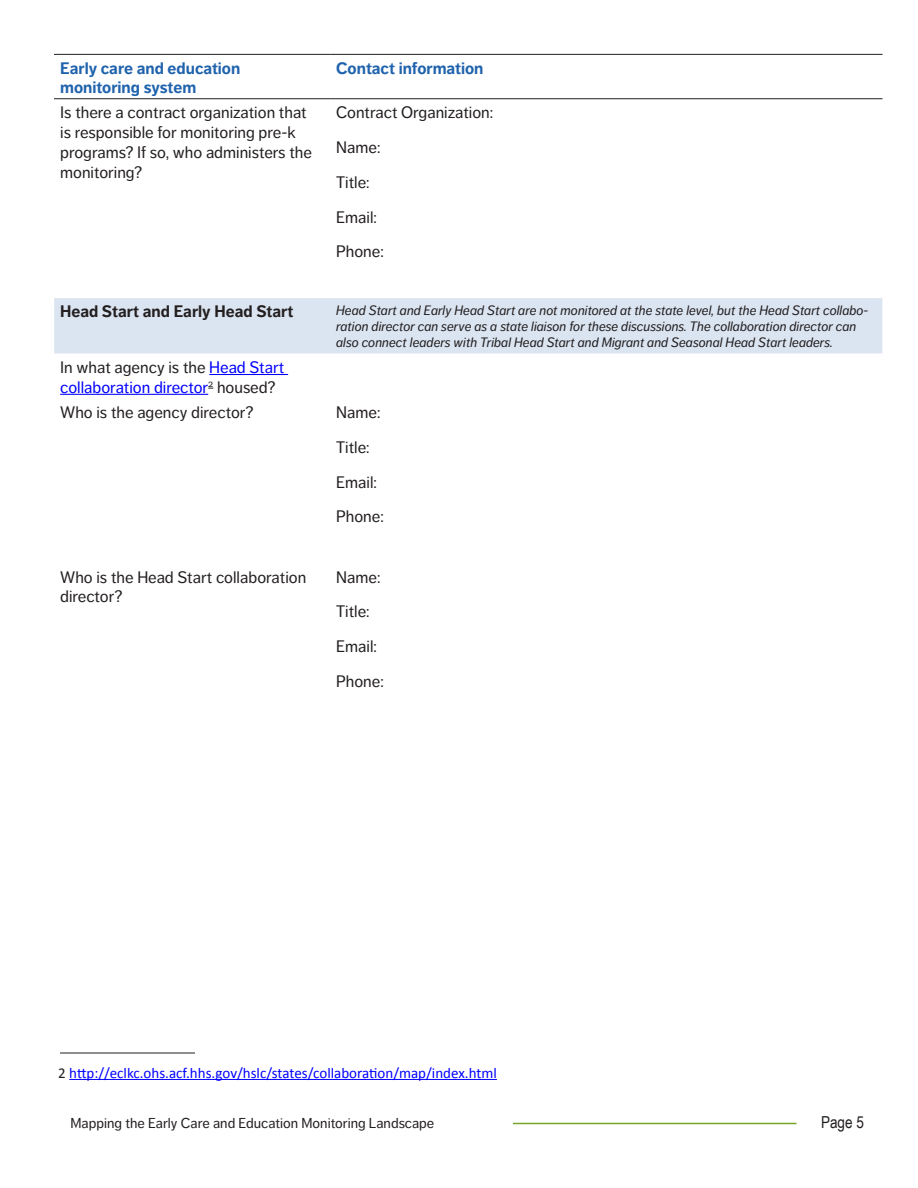
<style>
.page{position:relative;width:918px;height:1188px;background:#fff}
.page>*{position:absolute;margin:0;border:0;box-sizing:border-box;transform-origin:0 0}
.t1{font:16.5px/34.8px "Dagny Pro";color:#231f20}
.t2{font:700 16.5px/19px "Dagny Pro";color:#2063ad}
.t3{font:16.5px/19.8px "Dagny Pro";color:#00f}
.t4{font:700 16.5px "Dagny Pro";color:#231f20}
.t5{font:16.5px "Arial Narrow";color:#231f20}
.t6{font:15px "Calibri";color:#00f}
.t7{font:14.25px "Dagny Pro";color:#231f20}
.t8{font:italic 13.5px/16.2px "Dagny Pro";color:#231f20}
.s1{color:#231f20}
</style>
<div class="page">
<hr style="left:513px;top:1123px;width:283px;height:1px;background:#77a52a">
<div style="left:54px;top:298px;width:828px;height:55px;background:#dbe5f1"></div>
<hr style="left:54px;top:54px;width:276px;height:1px;background:#231f20">
<hr style="left:330px;top:54px;width:553px;height:1px;background:#231f20">
<hr style="left:54px;top:98px;width:276px;height:1px;background:#231f20">
<hr style="left:330px;top:98px;width:553px;height:1px;background:#231f20">
<hr style="left:209px;top:374px;width:79px;height:1px;background:#00f">
<hr style="left:60px;top:394px;width:148px;height:1px;background:#00f">
<hr style="left:69px;top:1079px;width:428px;height:1px;background:#00f">
<hr style="left:60px;top:1053px;width:135px;height:1px;background:#231f20">
<p class="t2" style="left:60px;top:59px;width:182px">Early care and education monitoring system</p>
<p class="t2" style="left:336px;top:59px;width:149px">Contact information</p>
<p class="t1" style="left:60px;top:103px;width:253px;line-height:19.8px">Is there a contract organization that is responsible for monitoring pre-k programs? If so, who administers the monitoring?</p>
<p class="t1" style="left:336px;top:95px;width:159px">Contract Organization:<br>Name:<br>Title:<br>Email:<br>Phone:</p>
<h4 class="t4" style="left:60px;top:302px;width:235px">Head Start and Early Head Start</h4>
<p class="t8" style="left:336px;top:302px;width:534px">Head Start and Early Head Start are not monitored at the state level, but the Head Start collabo&shy;ration director can serve as a state liaison for these discussions. The collaboration director can also connect leaders with Tribal Head Start and Migrant and Seasonal Head Start leaders.</p>
<p class="t3" style="left:60px;top:357px;width:226px"><span class="s1">In what agency is the</span> Head Start collaboration director<sup>2</sup> <span class="s1">housed?</span></p>
<p class="t1" style="left:60px;top:395px;width:195px">Who is the agency director?</p>
<p class="t1" style="left:336px;top:395px;width:49px">Name:<br>Title:<br>Email:<br>Phone:</p>
<p class="t1" style="left:60px;top:567px;width:248px;line-height:19.8px">Who is the Head Start collaboration director?</p>
<p class="t1" style="left:336px;top:560px;width:49px">Name:<br>Title:<br>Email:<br>Phone:</p>
<p class="t6" style="left:58px;top:1063px;width:440px"><span class="s1">2</span> http://eclkc.ohs.acf.hhs.gov/hslc/states/collaboration/map/index.html</p>
<p class="t7" style="left:70px;top:1115px;width:365px">Mapping the Early Care and Education Monitoring Landscape</p>
<p class="t5" style="left:821px;top:1110px;width:44px">Page 5</p>
</div>
